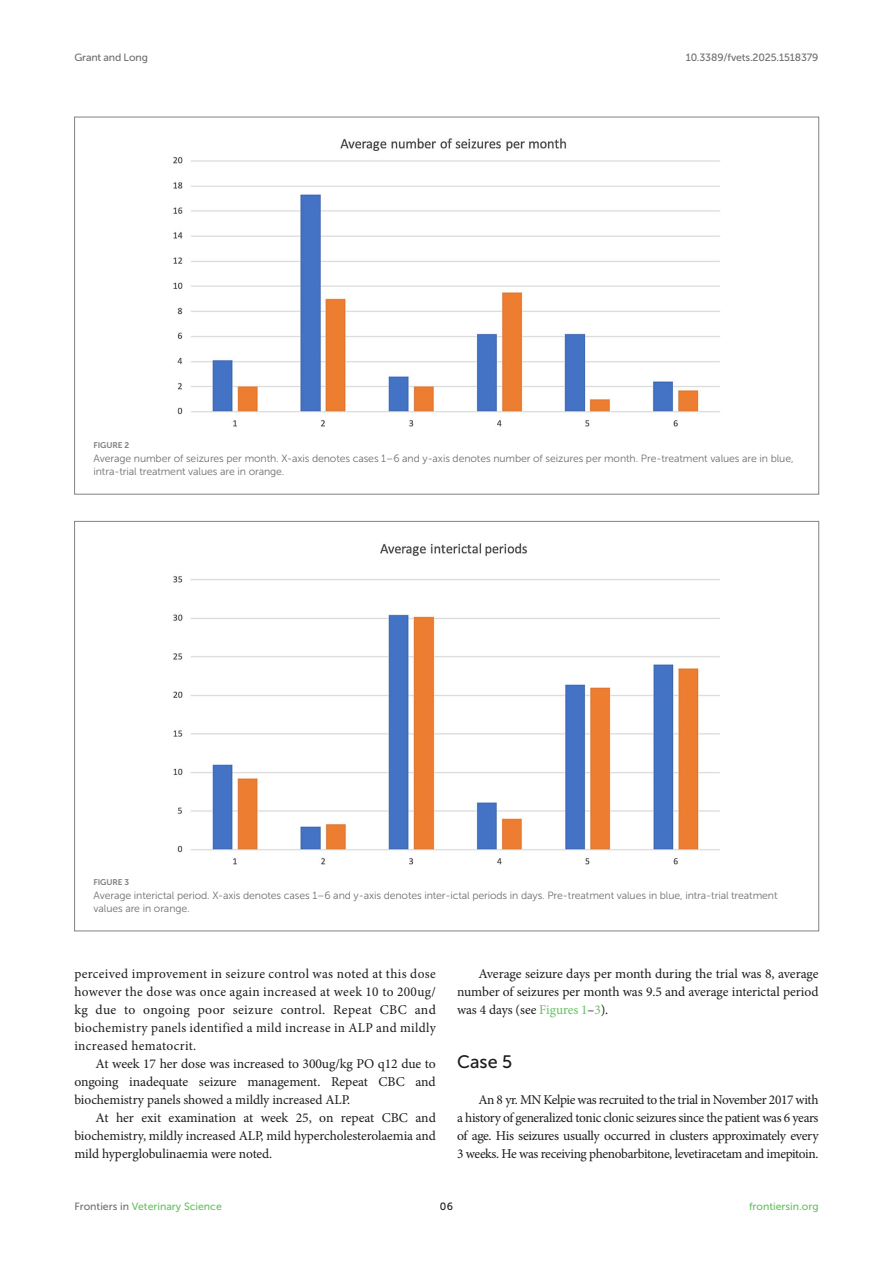
<style>
.page{position:relative;width:893px;height:1263px;background:#fff}
.page>*{position:absolute;margin:0;border:0;box-sizing:border-box;transform-origin:0 0}
.HEAD_2{font:18px "Museo Sans 500";color:#1b1c1b}
.TEXT{font:13.5px/18px "Minion Pro";letter-spacing:-.005em;color:#1b1c1b;text-align:justify}
.FIG_LEG{font:10.5px/13.5px "Museo Sans 300";letter-spacing:-.01em;color:#706f70}
.t1{font:10.5px "Museo Sans 500";color:#65c161}
.t2{font:10.5px "Museo Sans 500";letter-spacing:-.015em;color:#706f70}
.t3{font:10.5px "Museo Sans 500";color:#1b1c1b}
.FIG_HD{font:8.25px "Museo Sans 700";letter-spacing:-.01em;color:#7e7f7f}
.s1{color:#65c161}
.s2{color:#706f70}
</style>
<div class="page">
<img style="left:173px;top:138px;width:547px;height:289px">
<img style="left:173px;top:543px;width:547px;height:322px">
<p class="t2" style="left:74px;top:51px;width:75px">Grant and Long</p>
<p class="t2" style="left:686px;top:51px;width:134px">10.3389/fvets.2025.1518379</p>
<p class="FIG_HD" style="left:94px;top:441px;width:37px">FIGURE 2</p>
<p class="FIG_LEG" style="left:94px;top:451px;width:702px">Average number of seizures per month. X-axis denotes cases 1–6 and y-axis denotes number of seizures per month. Pre-treatment values are in blue, intra-trial treatment values are in orange.</p>
<p class="FIG_HD" style="left:94px;top:877px;width:37px">FIGURE 3</p>
<p class="FIG_LEG" style="left:94px;top:888px;width:685px">Average interictal period. X-axis denotes cases 1–6 and y-axis denotes inter-ictal periods in days. Pre-treatment values in blue, intra-trial treatment values are in orange.</p>
<p class="TEXT" style="left:74px;top:965px;width:363px">perceived improvement in seizure control was noted at this dose however the dose was once again increased at week 10 to 200ug/ kg due to ongoing poor seizure control. Repeat CBC and biochemistry panels identified a mild increase in ALP and mildly increased hematocrit.</p>
<p class="TEXT" style="left:74px;top:1055px;width:363px;text-indent:21px">At week 17 her dose was increased to 300ug/kg PO q12 due to ongoing inadequate seizure management. Repeat CBC and biochemistry panels showed a mildly increased ALP.</p>
<p class="TEXT" style="left:74px;top:1109px;width:363px;text-indent:21px">At her exit examination at week 25, on repeat CBC and biochemistry, mildly increased ALP, mild hypercholesterolaemia and mild hyperglobulinaemia were noted.</p>
<p class="TEXT" style="left:457px;top:965px;width:363px;text-indent:21px">Average seizure days per month during the trial was 8, average number of seizures per month was 9.5 and average interictal period was 4 days (see <span class="s1">Figures 1</span>–<span class="s1">3</span>).</p>
<p class="HEAD_2" style="left:457px;top:1052px;width:57px">Case 5</p>
<p class="TEXT" style="left:457px;top:1091px;width:363px;text-indent:21px">An 8 yr. MN Kelpie was recruited to the trial in November 2017 with a history of generalized tonic clonic seizures since the patient was 6 years of age. His seizures usually occurred in clusters approximately every 3 weeks. He was receiving phenobarbitone, levetiracetam and imepitoin.</p>
<p class="t1" style="left:74px;top:1200px;width:149px"><span class="s2">Frontiers in</span> Veterinary Science</p>
<p class="t3" style="left:440px;top:1200px;width:15px">06</p>
<p class="t1" style="left:749px;top:1200px;width:71px">frontiersin.org</p>
</div>
